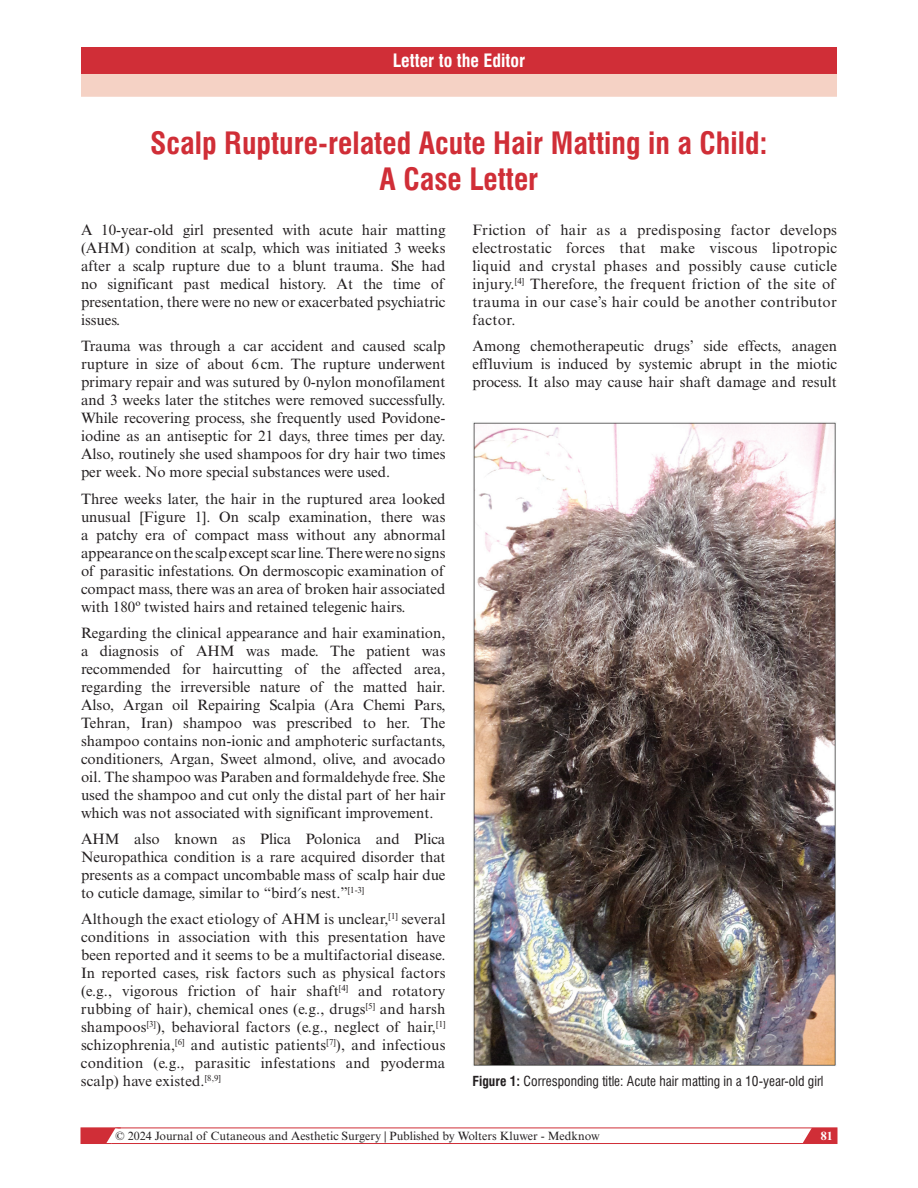
<style>
.page{position:relative;width:918px;height:1188px;background:#fff}
.page>*{position:absolute;margin:0;border:0;box-sizing:border-box;transform-origin:0 0}
.t1{font:700 condensed 30px/36px "Swiss 721 BT";color:#d02e37;text-align:center}
.t2{font:700 condensed 18px "Swiss 721 BT";color:#fff}
.t3{font:15px/18px "Times New Roman MT Std";color:#231f20;text-align:justify}
.t4{font:condensed 13.5px "Swiss 721 BT";color:#231f20}
.t5{font:12px "Times New Roman MT Std";color:#231f20}
.t6{font:700 12px "Times New Roman MT Std";color:#fff}
.s1{font-family:"Gandhari Unicode"}
.s2{font-weight:700}
</style>
<div class="page">
<svg style="left:798px;top:1127px;width:39px;height:15px"></svg>
<div style="left:81px;top:1128px;width:756px;height:16px;border:1px solid #d02e37"></div>
<svg style="left:81px;top:1127px;width:40px;height:17px"></svg>
<div style="left:81px;top:47px;width:756px;height:27px;background:#d02e37"></div>
<div style="left:81px;top:74px;width:756px;height:23px;background:#f5d2c5"></div>
<img style="left:473px;top:422px;width:363px;height:644px">
<p class="t2" style="left:393px;top:50px;width:134px">Letter to the Editor</p>
<h1 class="t1" style="left:150px;top:125px;width:619px">Scalp Rupture-related Acute Hair Matting in a Child:<br>A Case Letter</h1>
<p class="t3" style="left:81px;top:221px;width:366px">A 10-year-old girl presented with acute hair matting (AHM) condition at scalp, which was initiated 3 weeks after a scalp rupture due to a blunt trauma. She had no significant past medical history. At the time of presentation, there were no new or exacerbated psychiatric issues.</p>
<p class="t3" style="left:81px;top:337px;width:366px">Trauma was through a car accident and caused scalp rupture in size of about 6 cm. The rupture underwent primary repair and was sutured by 0-nylon monofilament and 3 weeks later the stitches were removed successfully.<br>While recovering process, she frequently used Povidone&shy;iodine as an antiseptic for 21 days, three times per day.<br>Also, routinely she used shampoos for dry hair two times per week. No more special substances were used.</p>
<p class="t3" style="left:81px;top:490px;width:366px">Three weeks later, the hair in the ruptured area looked unusual [Figure 1]. On scalp examination, there was a patchy era of compact mass without any abnormal appearance on the scalp except scar line. There were no signs of parasitic infestations. On dermoscopic examination of compact mass, there was an area of broken hair associated with 180º twisted hairs and retained telegenic hairs.</p>
<p class="t3" style="left:81px;top:624px;width:366px">Regarding the clinical appearance and hair examination, a diagnosis of AHM was made. The patient was recommended for haircutting of the affected area, regarding the irreversible nature of the matted hair.<br>Also, Argan oil Repairing Scalpia (Ara Chemi Pars, Tehran, Iran) shampoo was prescribed to her. The shampoo contains non-ionic and amphoteric surfactants, conditioners, Argan, Sweet almond, olive, and avocado oil. The shampoo was Paraben and formaldehyde free. She used the shampoo and cut only the distal part of her hair which was not associated with significant improvement.</p>
<p class="t3" style="left:81px;top:830px;width:366px">AHM also known as Plica Polonica and Plica Neuropathica condition is a rare acquired disorder that presents as a compact uncombable mass of scalp hair due to cuticle damage, similar to “bird<span class="s1">′</span>s nest.”<sup>[1-3]</sup></p>
<p class="t3" style="left:81px;top:910px;width:366px">Although the exact etiology of AHM is unclear,<sup>[1]</sup> several conditions in association with this presentation have been reported and it seems to be a multifactorial disease.<br>In reported cases, risk factors such as physical factors (e.g., vigorous friction of hair shaft<sup>[4]</sup> and rotatory rubbing of hair), chemical ones (e.g., drugs<sup>[5]</sup> and harsh shampoos<sup>[3]</sup>), behavioral factors (e.g., neglect of hair,<sup>[1] </sup>schizophrenia,<sup>[6]</sup> and autistic patients<sup>[7]</sup>), and infectious condition (e.g., parasitic infestations and pyoderma scalp) have existed.<sup>[8,9]</sup></p>
<p class="t3" style="left:472px;top:221px;width:366px">Friction of hair as a predisposing factor develops electrostatic forces that make viscous lipotropic liquid and crystal phases and possibly cause cuticle injury.<sup>[4]</sup> Therefore, the frequent friction of the site of trauma in our case’s hair could be another contributor factor.</p>
<p class="t3" style="left:473px;top:337px;width:366px">Among chemotherapeutic drugs’ side effects, anagen effluvium is induced by systemic abrupt in the miotic process. It also may cause hair shaft damage and result</p>
<p class="t4" style="left:472px;top:1073px;width:353px"><span class="s2">Figure 1:</span> Corresponding title: Acute hair matting in a 10-year-old girl</p>
<p class="t5" style="left:116px;top:1129px;width:486px">© 2024 Journal of Cutaneous and Aesthetic Surgery | Published by Wolters Kluwer - Medknow</p>
<p class="t6" style="left:821px;top:1128px;width:13px">81</p>
</div>
